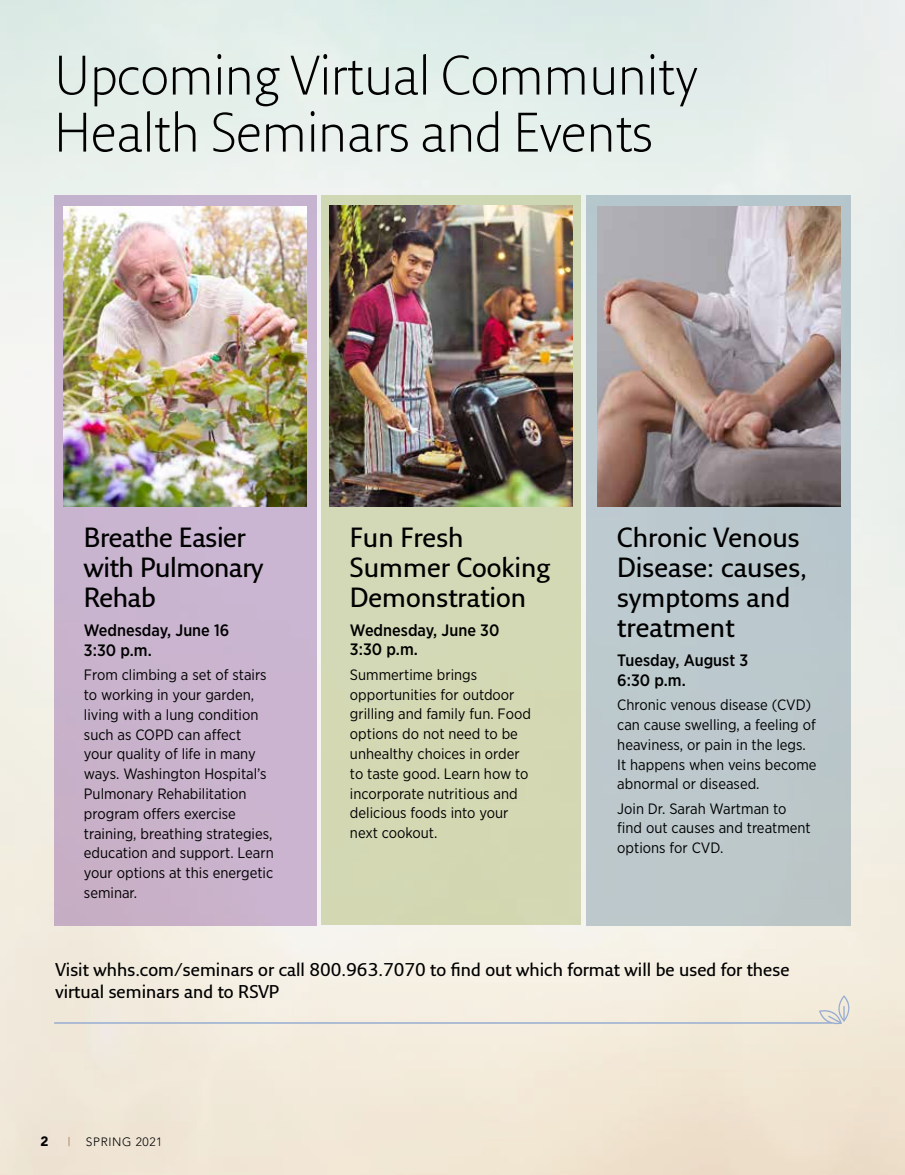
<style>
.page{position:relative;width:905px;height:1175px;background:#fff}
.page>*{position:absolute;margin:0;border:0;box-sizing:border-box;transform-origin:0 0}
.t1{font:300 54px/57px "Fresco Sans Pro";color:#000}
.t2{font:600 27px/30px "Fresco Sans Pro";color:#000}
.t3{font:600 18px/21.6px "Fresco Sans Pro";color:#000}
.t4{font:500 16.5px/19.8px "Gotham Narrow";color:#000}
.t5{font:15px/19.8px "Gotham Narrow";color:#000}
.t6{font:900 13.5px "Avenir";color:#000}
.t7{font:300 12px "Avenir";letter-spacing:.05em;color:#000}
.t8{font:300 12px "Avenir";color:#955c37}
</style>
<div class="page">
<div style="left:54px;top:195px;width:262px;height:730px;background:#cab4cf"></div>
<img style="left:64px;top:206px;width:243px;height:301px">
<div style="left:321px;top:195px;width:260px;height:730px;background:#d3d9b4"></div>
<img style="left:330px;top:206px;width:243px;height:300px">
<svg style="left:819px;top:995px;width:36px;height:29px"></svg>
<hr style="left:54px;top:1022px;width:777px;height:1px;background:#97add1">
<div style="left:586px;top:195px;width:264px;height:730px;background:#bcc8cd"></div>
<img style="left:597px;top:206px;width:243px;height:301px">
<h1 class="t1" style="left:54px;top:45px;width:645px">Upcoming Virtual Community<br>Health Seminars and Events</h1>
<h2 class="t2" style="left:84px;top:522px;width:181px">Breathe Easier with Pulmonary<br>Rehab</h2>
<p class="t4" style="left:84px;top:620px;width:147px">Wednesday, June 16<br>3:30 p.m.</p>
<p class="t5" style="left:84px;top:664px;width:191px">From climbing a set of stairs to working in your garden, living with a lung condition such as COPD can affect your quality of life in many ways. Washington Hospital’s<br>Pulmonary Rehabilitation program offers exercise training, breathing strategies, education and support. Learn your options at this energetic seminar.</p>
<h2 class="t2" style="left:350px;top:521px;width:202px">Fun Fresh<br>Summer Cooking<br>Demonstration</h2>
<p class="t4" style="left:350px;top:619px;width:151px">Wednesday, June 30<br>3:30 p.m.</p>
<p class="t5" style="left:350px;top:664px;width:182px">Summertime brings opportunities for outdoor grilling and family fun. Food options do not need to be unhealthy choices in order to taste good. Learn how to incorporate nutritious and delicious foods into your next cookout.</p>
<h2 class="t2" style="left:617px;top:522px;width:191px">Chronic Venous<br>Disease: causes, symptoms and treatment</h2>
<p class="t4" style="left:617px;top:650px;width:132px">Tuesday, August 3<br>6:30 p.m.</p>
<p class="t5" style="left:617px;top:694px;width:201px">Chronic venous disease (CVD) can cause swelling, a feeling of heaviness, or pain in the legs.<br>It happens when veins become abnormal or diseased.</p>
<p class="t5" style="left:617px;top:798px;width:195px">Join Dr. Sarah Wartman to find out causes and treatment options for CVD.</p>
<p class="t3" style="left:56px;top:958px;width:735px">Visit whhs.com/seminars or call 800.963.7070 to find out which format will be used for these virtual seminars and to RSVP</p>
<p class="t6" style="left:40px;top:1132px;width:9px">2</p>
<p class="t8" style="left:68px;top:1134px;width:4px">|</p>
<p class="t7" style="left:86px;top:1134px;width:78px">SPRING 2021</p>
</div>
